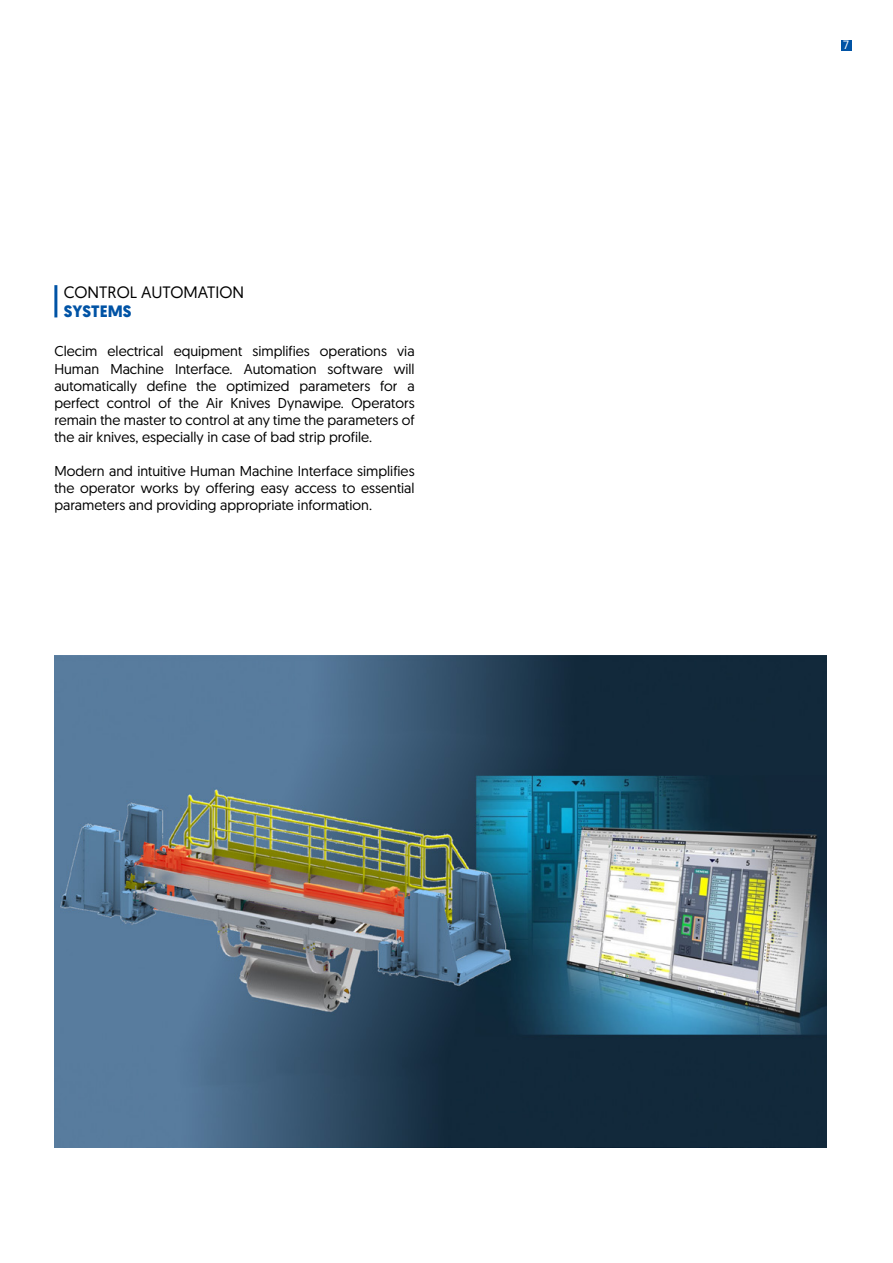
<style>
.page{position:relative;width:893px;height:1263px;background:#fff}
.page>*{position:absolute;margin:0;border:0;box-sizing:border-box;transform-origin:0 0}
.t1{font:16.5px "Geomanist";color:#000}
.t2{font:700 16.5px "Geomanist";color:#0053a5}
.t3{font:14.25px/17.1px "Geomanist";color:#000;text-align:justify}
.t4{font:12px "Geomanist";color:#fff}
</style>
<div class="page">
<div style="left:841px;top:40px;width:10px;height:11px;background:#0053a5"></div>
<hr style="left:54px;top:285px;width:3px;height:32px;background:#0053a5">
<img style="left:55px;top:656px;width:772px;height:492px">
<p class="t1" style="left:64px;top:281px;width:182px">CONTROL AUTOMATION</p>
<p class="t2" style="left:64px;top:301px;width:69px">SYSTEMS</p>
<p class="t3" style="left:54px;top:342px;width:362px">Clecim electrical equipment simplifies operations via Human Machine Interface. Automation software will automatically define the optimized parameters for a perfect control of the Air Knives Dynawipe. Operators remain the master to control at any time the parameters of the air knives, especially in case of bad strip profile.</p>
<p class="t3" style="left:54px;top:462px;width:362px">Modern and intuitive Human Machine Interface simplifies the operator works by offering easy access to essential parameters and providing appropriate information.</p>
<p class="t4" style="left:843px;top:37px;width:7px">7</p>
</div>
